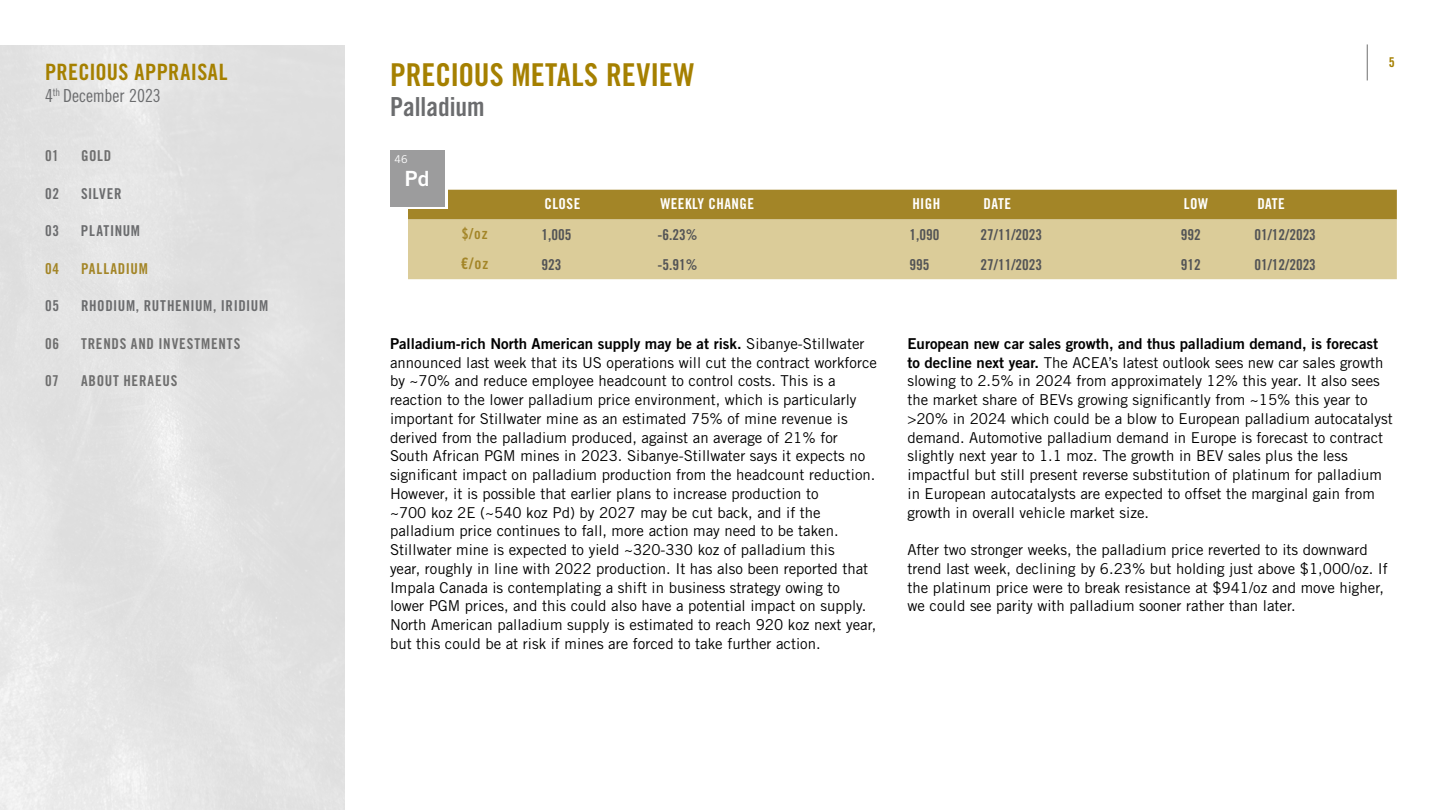
<style>
.page{position:relative;width:1440px;height:810px;background:#fff}
.page>*{position:absolute;margin:0;border:0;box-sizing:border-box;transform-origin:0 0}
.t1{font:31.5px "Trade Gothic LT Std Bd Cn 20";color:#a58000}
.t2{font:26.25px "Trade Gothic LT Std Bd Cn 20";color:#6b6c6e}
.t3{font:22.5px "Trade Gothic LT Std Bd Cn 20";letter-spacing:.015em;color:#a58000}
.t4{font:21px "Trade Gothic LT Std Bd 2";color:#fff}
.t5{font:18px "Trade Gothic LT Std Cn 18";letter-spacing:-.005em;color:#6b6c6e}
.t6{font:15.75px "Trade Gothic LT Std Bd Cn 20";color:#a38527}
.t7{font:15px/18.8px "Trade Gothic LT Std";color:#000}
.t8{font:15px "Trade Gothic LT Std Bd 2";color:#000}
.t9{font:15px "Trade Gothic LT Std Bd Cn 20";color:#535456}
.t10{font:15px "Trade Gothic LT Std Bd Cn 20";letter-spacing:.04em;color:#6b6c6e}
.t11{font:15px "Trade Gothic LT Std Bd Cn 20";letter-spacing:.05em;color:#6e6e6e}
.t12{font:15px "Trade Gothic LT Std Bd Cn 20";letter-spacing:.03em;color:#fff}
.t13{font:15px "Trade Gothic LT Std Bd Cn 20";letter-spacing:.06em;color:#a38527}
.t14{font:13.5px "Trade Gothic LT Std Bd Cn 20";color:#a58000}
.t15{font:10.8px "Trade Gothic LT Std";color:#fff}
.s1{font-size:15px}
.s2{font-family:"Trade Gothic LT Std"}
.s3{font-family:"Trade Gothic LT Std Bd 2"}
</style>
<div class="page">
<hr style="left:1367px;top:44px;width:1px;height:36px;background:#6e6e6e">
<div style="left:408px;top:190px;width:989px;height:30px;background:#a38527"></div>
<div style="left:408px;top:220px;width:989px;height:59px;background:#dbcc99"></div>
<div style="left:393px;top:153px;width:54px;height:56px;background:linear-gradient(to right,#fff,#fff)"></div>
<div style="left:390px;top:150px;width:54px;height:56px;background:#9c9c9d"></div>
<h3 class="t3" style="left:45px;top:58px;width:184px">PRECIOUS APPRAISAL</h3>
<p class="t5" style="left:45px;top:85px;width:117px">4<sup>th</sup> December 2023</p>
<p class="t11" style="left:45px;top:147px;width:15px">01</p>
<p class="t11" style="left:81px;top:147px;width:32px">GOLD</p>
<p class="t10" style="left:45px;top:184px;width:16px">02</p>
<p class="t10" style="left:81px;top:184px;width:42px">SILVER</p>
<p class="t10" style="left:45px;top:222px;width:16px">03</p>
<p class="t10" style="left:81px;top:222px;width:61px">PLATINUM</p>
<p class="t13" style="left:45px;top:259px;width:16px">04</p>
<p class="t13" style="left:81px;top:259px;width:68px">PALLADIUM</p>
<p class="t10" style="left:45px;top:297px;width:16px">05</p>
<p class="t10" style="left:81px;top:297px;width:189px">RHODIUM, RUTHENIUM, IRIDIUM</p>
<p class="t11" style="left:45px;top:334px;width:16px">06</p>
<p class="t11" style="left:81px;top:334px;width:161px">TRENDS AND INVESTMENTS</p>
<p class="t11" style="left:45px;top:372px;width:15px">07</p>
<p class="t11" style="left:81px;top:372px;width:98px">ABOUT HERAEUS</p>
<h1 class="t1" style="left:390px;top:56px;width:306px">PRECIOUS METALS REVIEW</h1>
<h2 class="t2" style="left:390px;top:91px;width:96px">Palladium</h2>
<p class="t15" style="left:395px;top:152px;width:15px">46</p>
<h3 class="t4" style="left:405px;top:165px;width:26px">Pd</h3>
<p class="t12" style="left:544px;top:194px;width:37px">CLOSE</p>
<p class="t12" style="left:660px;top:194px;width:95px">WEEKLY CHANGE</p>
<p class="t12" style="left:912px;top:194px;width:30px">HIGH</p>
<p class="t12" style="left:984px;top:194px;width:29px">DATE</p>
<p class="t12" style="left:1184px;top:194px;width:26px">LOW</p>
<p class="t12" style="left:1257px;top:194px;width:29px">DATE</p>
<p class="t13" style="left:462px;top:224px;width:28px">$/oz</p>
<p class="t9" style="left:541px;top:225px;width:31px">1,005</p>
<p class="t9" style="left:657px;top:225px;width:41px">-6.23%</p>
<p class="t9" style="left:909px;top:225px;width:31px">1,090</p>
<p class="t9" style="left:981px;top:225px;width:63px">27/11/2023</p>
<p class="t9" style="left:1181px;top:225px;width:21px">992</p>
<p class="t9" style="left:1254px;top:225px;width:63px">01/12/2023</p>
<p class="t6" style="left:461px;top:254px;width:29px">€/o<span class="s1">z</span></p>
<p class="t9" style="left:541px;top:255px;width:21px">923</p>
<p class="t9" style="left:657px;top:255px;width:41px">-5.91%</p>
<p class="t9" style="left:909px;top:255px;width:21px">995</p>
<p class="t9" style="left:981px;top:255px;width:63px">27/11/2023</p>
<p class="t9" style="left:1181px;top:255px;width:21px">912</p>
<p class="t9" style="left:1254px;top:255px;width:63px">01/12/2023</p>
<p class="t14" style="left:1389px;top:54px;width:7px">5</p>
<p class="t8" style="left:390px;top:334px;width:476px">Palladium-rich North American supply may be at risk. <span class="s2">Sibanye-Stillwater</span></p>
<p class="t7" style="left:390px;top:353px;width:489px">announced last week that its US operations will cut the contract workforce by ~70% and reduce employee headcount to control costs. This is a reaction to the lower palladium price environment, which is particularly important for Stillwater mine as an estimated 75% of mine revenue is derived from the palladium produced, against an average of 21% for South African PGM mines in 2023. Sibanye-Stillwater says it expects no significant impact on palladium production from the headcount reduction.<br>However, it is possible that earlier plans to increase production to<br>~700 koz 2E (~540 koz Pd) by 2027 may be cut back, and if the palladium price continues to fall, more action may need to be taken.<br>Stillwater mine is expected to yield ~320-330 koz of palladium this<br>year, roughly in line with 2022 production. It has also been reported that Impala Canada is contemplating a shift in business strategy owing to lower PGM prices, and this could also have a potential impact on supply.<br>North American palladium supply is estimated to reach 920 koz next year, but this could be at risk if mines are forced to take further action.</p>
<p class="t8" style="left:908px;top:334px;width:472px">European new car sales growth, and thus palladium demand, is forecast</p>
<p class="t7" style="left:908px;top:353px;width:487px"><span class="s3">to decline next year.</span> The ACEA’s latest outlook sees new car sales growth slowing to 2.5% in 2024 from approximately 12% this year. It also sees the market share of BEVs growing significantly from ~15% this year to &gt;20% in 2024 which could be a blow to European palladium autocatalyst demand. Automotive palladium demand in Europe is forecast to contract slightly next year to 1.1 moz. The growth in BEV sales plus the less impactful but still present reverse substitution of platinum for palladium in European autocatalysts are expected to offset the marginal gain from growth in overall vehicle market size.</p>
<p class="t7" style="left:908px;top:540px;width:482px">After two stronger weeks, the palladium price reverted to its downward trend last week, declining by 6.23% but holding just above $1,000/oz. If the platinum price were to break resistance at $941/oz and move higher, we could see parity with palladium sooner rather than later.</p>
</div>
